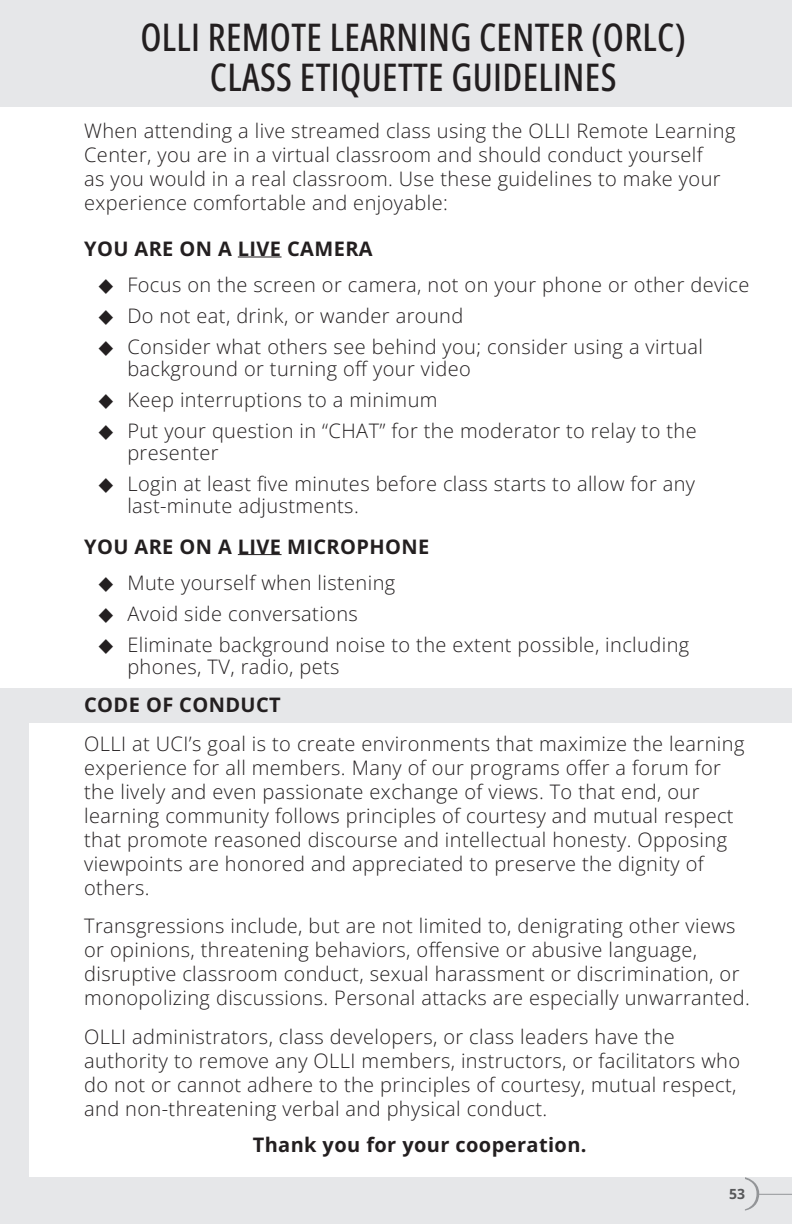
<style>
.page{position:relative;width:792px;height:1224px;background:#fff}
.page>*{position:absolute;margin:0;border:0;box-sizing:border-box;transform-origin:0 0}
.Light_Headlines{font:500 38px/40px "Open Sans Condensed";letter-spacing:.01em;color:#231f20;text-align:center}
.t1{font:300 20px/24px "Open Sans";letter-spacing:.02em;color:#231f20}
.Heads_in_copy{font:700 20px "Open Sans";letter-spacing:.02em;color:#231f20}
.page_number_right{font:700 14px "Open Sans";color:#57585a}
.s1{font-family:"Literata"}
</style>
<div class="page">
<div style="left:0;top:1178px;width:792px;height:46px;background:#e6e7e9"></div>
<div style="left:0;top:688px;width:792px;height:35px;background:#e6e7e9"></div>
<svg style="left:745px;top:1177px;width:14px;height:34px"></svg>
<hr style="left:757px;top:1194px;width:35px;height:1px;background:#939598">
<div style="left:0;top:0;width:792px;height:107px;background:#e6e7e9"></div>
<hr style="left:238px;top:257px;width:44px;height:1px;background:#231f20">
<hr style="left:238px;top:554px;width:44px;height:1px;background:#231f20">
<div style="left:0;top:720px;width:29px;height:503px;background:#e6e7e9"></div>
<p class="Light_Headlines" style="left:140px;top:16px;width:547px">OLLI REMOTE LEARNING CENTER (ORLC)<br>CLASS ETIQUETTE GUIDELINES</p>
<p class="t1" style="left:84px;top:119px;width:653px">When attending a live streamed class using the OLLI Remote Learning Center, you are in a virtual classroom and should conduct yourself<br>as you would in a real classroom. Use these guidelines to make your experience comfortable and enjoyable:</p>
<p class="Heads_in_copy" style="left:84px;top:235px;width:290px">YOU ARE ON A LIVE CAMERA</p>
<p class="t1" style="left:99px;top:273px;width:652px"><span class="s1">◆</span> Focus on the screen or camera, not on your phone or other device</p>
<p class="t1" style="left:99px;top:304px;width:366px"><span class="s1">◆</span> Do not eat, drink, or wander around</p>
<p class="t1" style="left:127px;top:336px;width:577px;line-height:22px;text-indent:-29px"><span class="s1">◆</span> Consider what others see behind you; consider using a virtual background or turning off your video</p>
<p class="t1" style="left:99px;top:388px;width:340px"><span class="s1">◆</span> Keep interruptions to a minimum</p>
<p class="t1" style="left:127px;top:420px;width:571px;line-height:22px;text-indent:-29px"><span class="s1">◆</span> Put your question in “CHAT” for the moderator to relay to the presenter</p>
<p class="t1" style="left:127px;top:473px;width:569px;line-height:22px;text-indent:-29px"><span class="s1">◆</span> Login at least five minutes before class starts to allow for any last-minute adjustments.</p>
<p class="Heads_in_copy" style="left:84px;top:532px;width:347px">YOU ARE ON A LIVE MICROPHONE</p>
<p class="t1" style="left:99px;top:570px;width:298px"><span class="s1">◆</span> Mute yourself when listening</p>
<p class="t1" style="left:99px;top:601px;width:261px"><span class="s1">◆</span> Avoid side conversations</p>
<p class="t1" style="left:127px;top:633px;width:563px;line-height:22px;text-indent:-29px"><span class="s1">◆</span> Eliminate background noise to the extent possible, including phones, TV, radio, pets</p>
<p class="Heads_in_copy" style="left:84px;top:691px;width:198px">CODE OF CONDUCT</p>
<p class="t1" style="left:84px;top:731px;width:662px">OLLI at UCI’s goal is to create environments that maximize the learning experience for all members. Many of our programs offer a forum for the lively and even passionate exchange of views. To that end, our learning community follows principles of courtesy and mutual respect that promote reasoned discourse and intellectual honesty. Opposing viewpoints are honored and appreciated to preserve the dignity of others.</p>
<p class="t1" style="left:84px;top:913px;width:667px">Transgressions include, but are not limited to, denigrating other views or opinions, threatening behaviors, offensive or abusive language, disruptive classroom conduct, sexual harassment or discrimination, or monopolizing discussions. Personal attacks are especially unwarranted.</p>
<p class="t1" style="left:84px;top:1024px;width:657px">OLLI administrators, class developers, or class leaders have the authority to remove any OLLI members, instructors, or facilitators who do not or cannot adhere to the principles of courtesy, mutual respect, and non-threatening verbal and physical conduct.</p>
<p class="Heads_in_copy" style="left:253px;top:1131px;width:335px">Thank you for your cooperation.</p>
<p class="page_number_right" style="left:729px;top:1184px;width:18px">53</p>
</div>
